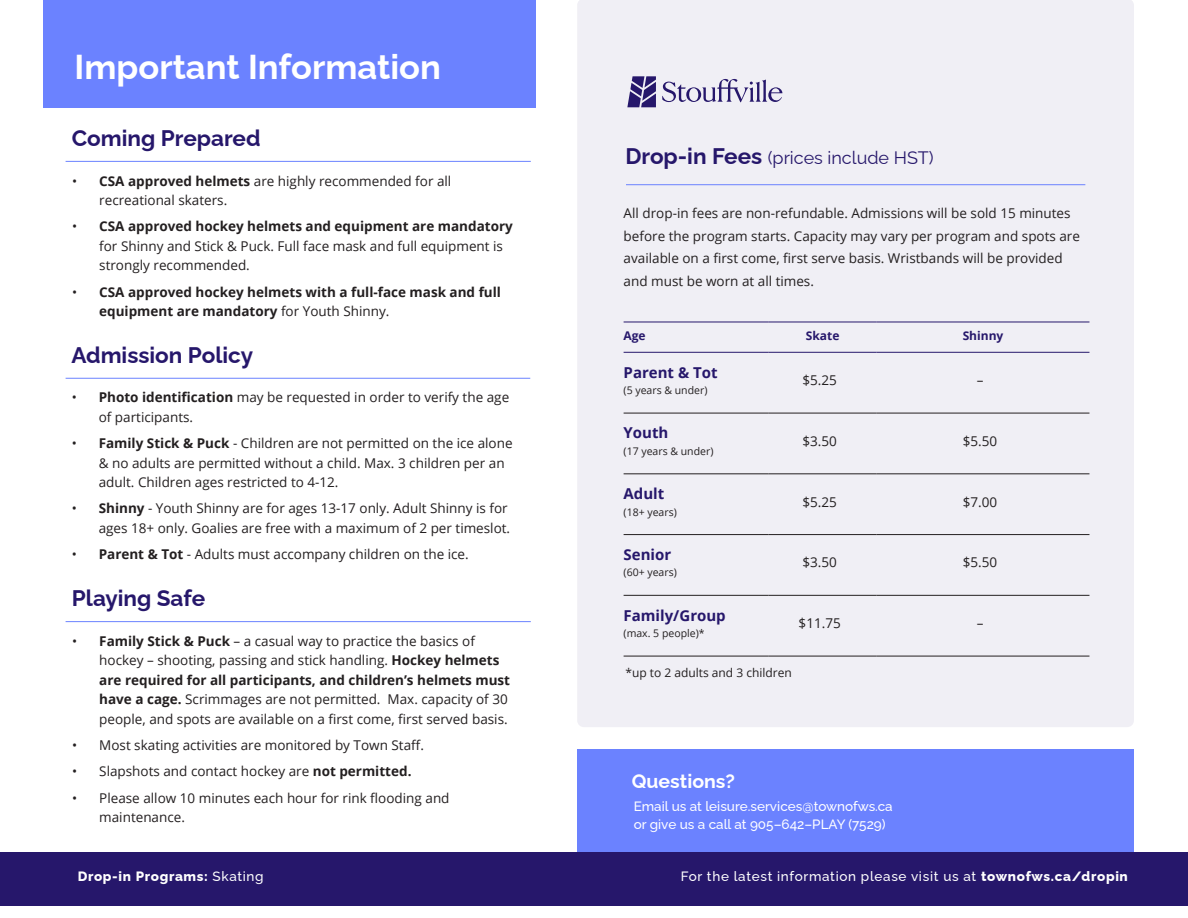
<style>
.page{position:relative;width:1188px;height:918px;background:#fff}
.page>*{position:absolute;margin:0;border:0;box-sizing:border-box;transform-origin:0 0}
.active_header{font:700 34.5px "Raleway";color:#fff}
.rec_drop-in{font:700 22.5px "Raleway";color:#26176b}
.Swimming_Program_Title{font:700 19.5px "Raleway";color:#fff}
.rec_drop-in-2{font:18px "Raleway";color:#26176b}
.Table_Data{font:700 15px "Open Sans";color:#26176b}
.Program_Description{font:13.5px/19.5px "Open Sans";color:#231f20}
.t1{font:700 13.5px/19.5px "Open Sans";color:#231f20}
.Swimming_Program_Title-2{font:500 13.5px "Raleway";color:#fff}
.Swimming_Program_Title-3{font:500 13.5px "Raleway";letter-spacing:.05em;color:#fff}
.Table_Data-2{font:13.5px "Open Sans";color:#231f20}
.t2{font:800 13.5px "Raleway";letter-spacing:.05em;color:#fff}
.Program_Description-2{font:12px "Open Sans";color:#231f20}
.Table_Headings{font:700 12px "Open Sans";color:#26176b}
.Table_Data-3{font:10.5px "Open Sans";color:#231f20}
.s1{font-weight:700}
.s2{font-weight:400}
.s3{font-weight:700;font-size:22.5px}
.s4{font-weight:500}
.s5{font-weight:800}
</style>
<div class="page">
<div style="left:577px;top:0;width:557px;height:727px;background:#f0eff5"></div>
<div style="left:43px;top:0;width:493px;height:107px;background:#6b82ff"></div>
<div style="left:0;top:852px;width:1188px;height:54px;background:#26176b"></div>
<svg style="left:662px;top:79px;width:120px;height:23px"></svg>
<svg style="left:627px;top:76px;width:29px;height:31px"></svg>
<hr style="left:624px;top:413px;width:145px;height:1px;background:#231f20">
<hr style="left:769px;top:413px;width:108px;height:1px;background:#231f20">
<hr style="left:877px;top:413px;width:212px;height:1px;background:#231f20">
<hr style="left:624px;top:474px;width:145px;height:1px;background:#231f20">
<hr style="left:769px;top:474px;width:108px;height:1px;background:#231f20">
<hr style="left:877px;top:474px;width:212px;height:1px;background:#231f20">
<hr style="left:624px;top:534px;width:145px;height:1px;background:#231f20">
<hr style="left:769px;top:534px;width:108px;height:1px;background:#231f20">
<hr style="left:877px;top:534px;width:212px;height:1px;background:#231f20">
<hr style="left:624px;top:595px;width:145px;height:1px;background:#231f20">
<hr style="left:769px;top:595px;width:108px;height:1px;background:#231f20">
<hr style="left:877px;top:595px;width:212px;height:1px;background:#231f20">
<hr style="left:624px;top:656px;width:145px;height:1px;background:#231f20">
<hr style="left:769px;top:656px;width:108px;height:1px;background:#231f20">
<hr style="left:877px;top:656px;width:212px;height:1px;background:#231f20">
<hr style="left:624px;top:322px;width:145px;height:1px;background:#26176b">
<hr style="left:769px;top:322px;width:108px;height:1px;background:#26176b">
<hr style="left:877px;top:322px;width:212px;height:1px;background:#26176b">
<hr style="left:624px;top:352px;width:145px;height:1px;background:#26176b">
<hr style="left:769px;top:352px;width:108px;height:1px;background:#26176b">
<hr style="left:877px;top:352px;width:212px;height:1px;background:#26176b">
<hr style="left:626px;top:184px;width:459px;height:1px;background:#6b82ff">
<hr style="left:66px;top:161px;width:465px;height:1px;background:#6b82ff">
<hr style="left:66px;top:378px;width:464px;height:1px;background:#6b82ff">
<hr style="left:66px;top:621px;width:465px;height:1px;background:#6b82ff">
<div style="left:577px;top:749px;width:557px;height:103px;background:#6b82ff"></div>
<h4 class="active_header" style="left:75px;top:39px;width:368px">Important Information</h4>
<p class="rec_drop-in" style="left:72px;top:120px;width:190px">Coming Prepared</p>
<p class="Program_Description" style="left:99px;top:171px;width:354px;text-indent:-27px">• <span class="s1">CSA approved helmets</span> are highly recommended for all recreational skaters.</p>
<p class="Program_Description" style="left:99px;top:216px;width:415px;text-indent:-27px">• <span class="s1">CSA approved hockey helmets and equipment are mandatory </span>for Shinny and Stick &amp; Puck. Full face mask and full equipment is strongly recommended.</p>
<p class="t1" style="left:99px;top:282px;width:403px;text-indent:-27px"><span class="s2">•</span> CSA approved hockey helmets with a full-face mask and full equipment are mandatory <span class="s2">for Youth Shinny.</span></p>
<p class="rec_drop-in" style="left:71px;top:337px;width:183px">Admission Policy</p>
<p class="Program_Description" style="left:99px;top:387px;width:412px;text-indent:-27px">• <span class="s1">Photo identification</span> may be requested in order to verify the age of participants.</p>
<p class="Program_Description" style="left:99px;top:433px;width:415px;text-indent:-27px">• <span class="s1">Family Stick &amp; Puck</span> - Children are not permitted on the ice alone &amp; no adults are permitted without a child. Max. 3 children per an adult. Children ages restricted to 4-12.</p>
<p class="Program_Description" style="left:72px;top:498px;width:440px;text-align:right">• <span class="s1">Shinny</span> - Youth Shinny are for ages 13-17 only. Adult Shinny is for ages 18+ only. Goalies are free with a maximum of 2 per timeslot.</p>
<p class="Program_Description" style="left:72px;top:544px;width:399px">• <span class="s1">Parent &amp; Tot</span> - Adults must accompany children on the ice.</p>
<p class="rec_drop-in" style="left:72px;top:580px;width:135px">Playing Safe</p>
<p class="Program_Description" style="left:99px;top:631px;width:412px;text-indent:-27px">• <span class="s1">Family Stick &amp; Puck</span> – a casual way to practice the basics of hockey – shooting, passing and stick handling. <span class="s1">Hockey helmets are required for all participants, and children’s helmets must have a cage.</span> Scrimmages are not permitted. Max. capacity of 30 people, and spots are available on a first come, first served basis.</p>
<p class="Program_Description" style="left:72px;top:735px;width:353px">• Most skating activities are monitored by Town Staff.</p>
<p class="Program_Description" style="left:72px;top:761px;width:341px">• Slapshots and contact hockey are <span class="s1">not permitted.</span></p>
<p class="Program_Description" style="left:99px;top:788px;width:352px;text-indent:-27px">• Please allow 10 minutes each hour for rink flooding and maintenance.</p>
<h4 class="Swimming_Program_Title-2" style="left:634px;top:795px;width:261px">Email us at leisure.services@townofws.ca</h4>
<h4 class="Swimming_Program_Title-2" style="left:634px;top:813px;width:254px">or give us a call at 905–642–PLAY (7529)</h4>
<p class="rec_drop-in-2" style="left:625px;top:143px;width:310px"><span class="s3">Drop-in Fees</span> (prices include HST)</p>
<p class="Program_Description" style="left:624px;top:202px;width:458px;line-height:22.5px">All drop-in fees are non-refundable. Admissions will be sold 15 minutes before the program starts. Capacity may vary per program and spots are available on a first come, first serve basis. Wristbands will be provided and must be worn at all times.</p>
<p class="Table_Headings" style="left:624px;top:327px;width:24px">Age</p>
<p class="Table_Headings" style="left:806px;top:327px;width:35px">Skate</p>
<p class="Table_Headings" style="left:963px;top:327px;width:42px">Shinny</p>
<p class="Table_Data" style="left:624px;top:362px;width:96px">Parent &amp; Tot</p>
<p class="Table_Data-3" style="left:624px;top:383px;width:85px">(5 years &amp; under)</p>
<p class="Table_Data-2" style="left:802px;top:371px;width:36px">$5.25</p>
<p class="Table_Data-2" style="left:977px;top:371px;width:8px">–</p>
<p class="Table_Data" style="left:624px;top:422px;width:46px">Youth</p>
<p class="Table_Data-3" style="left:624px;top:444px;width:91px">(17 years &amp; under)</p>
<p class="Table_Data-2" style="left:802px;top:432px;width:36px">$3.50</p>
<p class="Table_Data-2" style="left:963px;top:432px;width:36px">$5.50</p>
<p class="Table_Data" style="left:624px;top:483px;width:42px">Adult</p>
<p class="Table_Data-3" style="left:624px;top:505px;width:55px">(18+ years)</p>
<p class="Table_Data-2" style="left:802px;top:493px;width:36px">$5.25</p>
<p class="Table_Data-2" style="left:963px;top:493px;width:36px">$7.00</p>
<p class="Table_Data" style="left:624px;top:544px;width:49px">Senior</p>
<p class="Table_Data-3" style="left:624px;top:565px;width:55px">(60+ years)</p>
<p class="Table_Data-2" style="left:802px;top:553px;width:36px">$3.50</p>
<p class="Table_Data-2" style="left:963px;top:553px;width:36px">$5.50</p>
<p class="Table_Data" style="left:624px;top:605px;width:104px">Family/Group</p>
<p class="Table_Data-3" style="left:624px;top:626px;width:83px">(max. 5 people)*</p>
<p class="Table_Data-2" style="left:799px;top:614px;width:44px">$11.75</p>
<p class="Table_Data-2" style="left:977px;top:614px;width:8px">–</p>
<p class="Program_Description-2" style="left:625px;top:664px;width:168px">*up to 2 adults and 3 children</p>
<h4 class="Swimming_Program_Title" style="left:632px;top:765px;width:105px">Questions?</h4>
<p class="t2" style="left:78px;top:866px;width:187px">Drop-in Programs: <span class="s4">Skating</span></p>
<p class="Swimming_Program_Title-3" style="left:681px;top:865px;width:449px">For the latest information please visit us at <span class="s5">townofws.ca/dropin</span></p>
</div>
